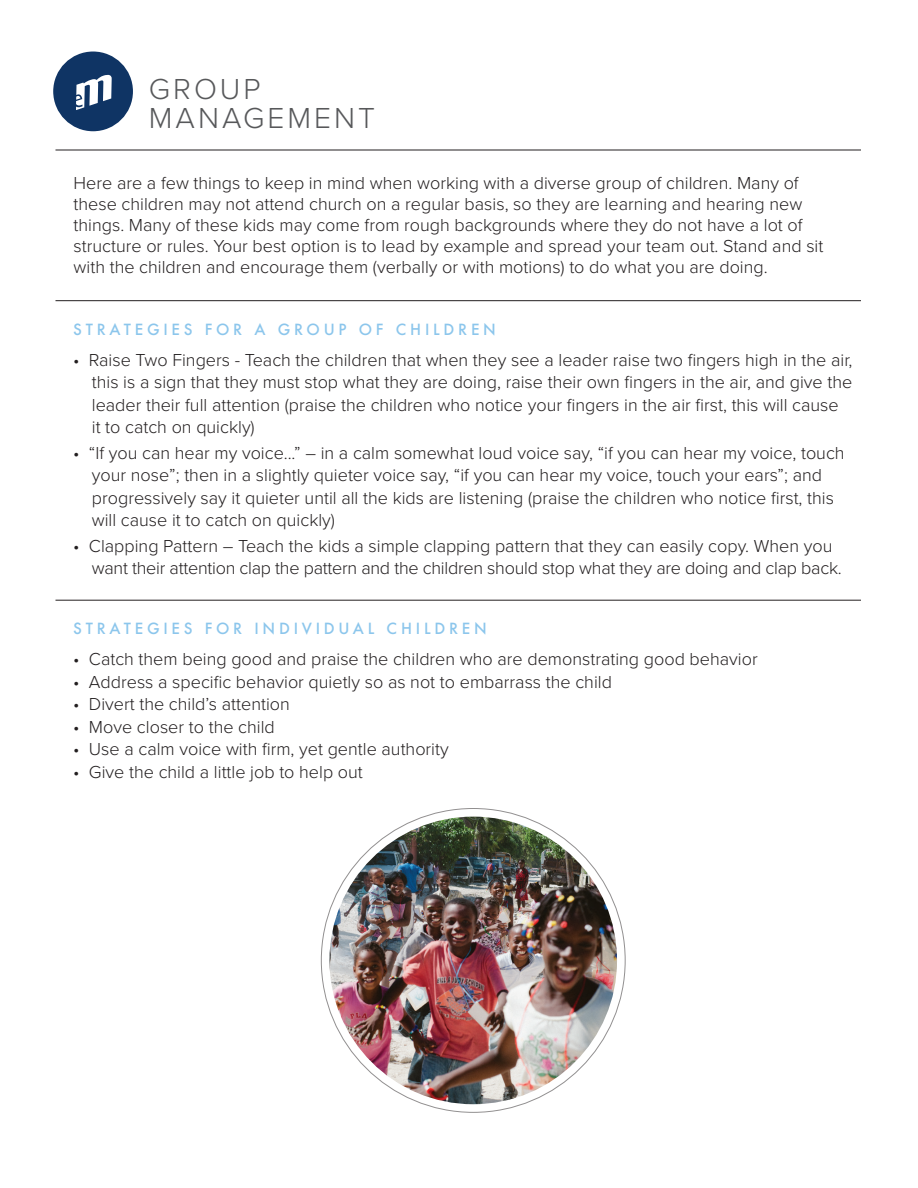
<style>
.page{position:relative;width:918px;height:1188px;background:#fff}
.page>*{position:absolute;margin:0;border:0;box-sizing:border-box;transform-origin:0 0}
.t1{font:300 30px/28.8px "Proxima Nova";letter-spacing:.1em;color:#57585a}
.t2{font:300 18px/22.5px "Proxima Nova";color:#231f20}
.t3{font:500 15px "Futura";letter-spacing:.25em;color:#8cc6ec}
</style>
<div class="page">
<hr style="left:56px;top:150px;width:805px;height:1px;background:#231f20">
<hr style="left:56px;top:600px;width:805px;height:1px;background:#231f20">
<img style="left:329px;top:817px;width:288px;height:287px;border-radius:144px">
<div style="left:53px;top:52px;width:80px;height:79px;background:#0f3464;border-radius:50%"></div>
<svg style="left:76px;top:75px;width:36px;height:35px"></svg>
<hr style="left:56px;top:300px;width:805px;height:1px;background:#231f20">
<h1 class="t1" style="left:149px;top:73px;width:228px">GROUP<br>MANAGEMENT</h1>
<p class="t2" style="left:74px;top:172px;width:751px;line-height:21px">Here are a few things to keep in mind when working with a diverse group of children. Many of these children may not attend church on a regular basis, so they are learning and hearing new things. Many of these kids may come from rough backgrounds where they do not have a lot of structure or rules. Your best option is to lead by example and spread your team out. Stand and sit with the children and encourage them (verbally or with motions) to do what you are doing.</p>
<p class="t3" style="left:73px;top:319px;width:424px">STRATEGIES FOR A GROUP OF CHILDREN</p>
<p class="t2" style="left:92px;top:348px;width:762px;text-indent:-19px">• Raise Two Fingers - Teach the children that when they see a leader raise two fingers high in the air, this is a sign that they must stop what they are doing, raise their own fingers in the air, and give the leader their full attention (praise the children who notice your fingers in the air first, this will cause<br>it to catch on quickly)</p>
<p class="t2" style="left:92px;top:441px;width:754px;text-indent:-19px">• “If you can hear my voice...” – in a calm somewhat loud voice say, “if you can hear my voice, touch your nose”; then in a slightly quieter voice say, “if you can hear my voice, touch your ears”; and progressively say it quieter until all the kids are listening (praise the children who notice first, this will cause it to catch on quickly)</p>
<p class="t2" style="left:92px;top:534px;width:751px;text-indent:-19px">• Clapping Pattern – Teach the kids a simple clapping pattern that they can easily copy. When you want their attention clap the pattern and the children should stop what they are doing and clap back.</p>
<p class="t3" style="left:73px;top:618px;width:415px">STRATEGIES FOR INDIVIDUAL CHILDREN</p>
<p class="t2" style="left:73px;top:647px;width:686px">• Catch them being good and praise the children who are demonstrating good behavior</p>
<p class="t2" style="left:73px;top:670px;width:540px">• Address a specific behavior quietly so as not to embarrass the child</p>
<p class="t2" style="left:73px;top:692px;width:218px">• Divert the child’s attention</p>
<p class="t2" style="left:73px;top:715px;width:203px">• Move closer to the child</p>
<p class="t2" style="left:73px;top:737px;width:377px">• Use a calm voice with firm, yet gentle authority</p>
<p class="t2" style="left:73px;top:760px;width:291px">• Give the child a little job to help out</p>
</div>
